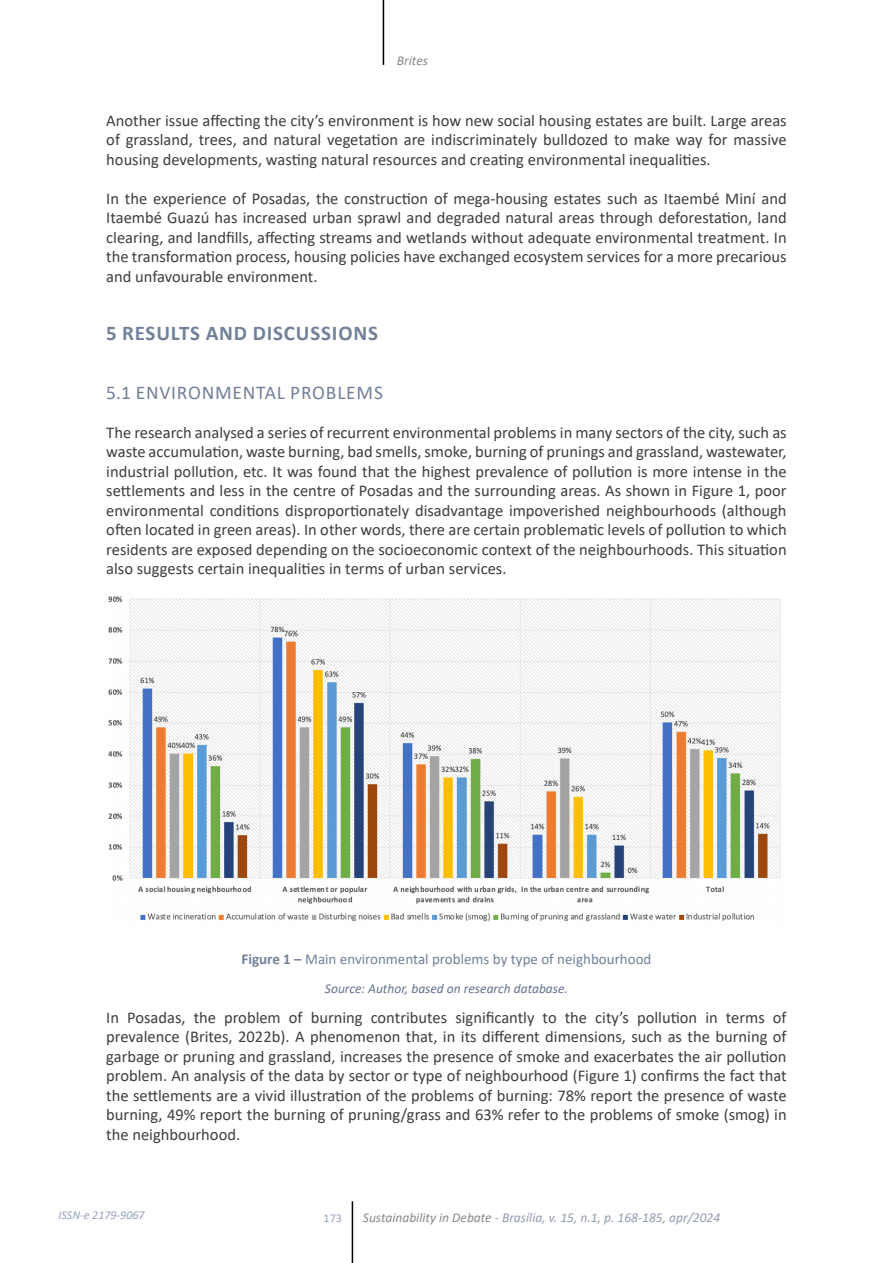
<style>
.page{position:relative;width:893px;height:1263px;background:#fff}
.page>*{position:absolute;margin:0;border:0;box-sizing:border-box;transform-origin:0 0}
.t1{font:700 21px "Calibri";letter-spacing:.04em;color:#728199}
.t2{font:19.5px "Calibri";letter-spacing:.04em;color:#728199}
.t3{font:16.5px/19.5px "Calibri";color:#3e3d40;text-align:justify}
.t4{font:15px "Calibri";color:#728199}
.t5{font:italic 13.5px "Calibri";color:#919db0}
.t6{font:italic 13.5px "Calibri";color:#62738e}
.t7{font:italic 13.5px "Calibri";color:#87888a}
.t8{font:italic 12px "Calibri";color:#97a3bb}
.t9{font:12px "Calibri";color:#97a3bb}
.s1{font-weight:700}
.s2{color:#87888a}
</style>
<div class="page">
<hr style="left:383px;top:0;width:1px;height:65px;background:#000">
<hr style="left:352px;top:1201px;width:1px;height:62px;background:#000">
<img style="left:108px;top:596px;width:673px;height:326px">
<p class="t7" style="left:397px;top:51px;width:33px">Brites</p>
<p class="t3" style="left:106px;top:110px;width:682px">Another issue affecting the city’s environment is how new social housing estates are built. Large areas of grassland, trees, and natural vegetation are indiscriminately bulldozed to make way for massive housing developments, wasting natural resources and creating environmental inequalities.</p>
<p class="t3" style="left:106px;top:188px;width:682px">In the experience of Posadas, the construction of mega-housing estates such as Itaembé Miní and Itaembé Guazú has increased urban sprawl and degraded natural areas through deforestation, land clearing, and landfills, affecting streams and wetlands without adequate environmental treatment. In the transformation process, housing policies have exchanged ecosystem services for a more precarious and unfavourable environment.</p>
<p class="t1" style="left:106px;top:318px;width:273px">5 RESULTS AND DISCUSSIONS</p>
<p class="t2" style="left:106px;top:379px;width:278px">5.1 ENVIRONMENTAL PROBLEMS</p>
<p class="t3" style="left:106px;top:422px;width:682px">The research analysed a series of recurrent environmental problems in many sectors of the city, such as waste accumulation, waste burning, bad smells, smoke, burning of prunings and grassland, wastewater, industrial pollution, etc. It was found that the highest prevalence of pollution is more intense in the settlements and less in the centre of Posadas and the surrounding areas. As shown in Figure 1, poor environmental conditions disproportionately disadvantage impoverished neighbourhoods (although often located in green areas). In other words, there are certain problematic levels of pollution to which residents are exposed depending on the socioeconomic context of the neighbourhoods. This situation also suggests certain inequalities in terms of urban services.</p>
<p class="t4" style="left:241px;top:949px;width:411px"><span class="s1">Figure 1 –</span> Main environmental problems by type of neighbourhood</p>
<p class="t6" style="left:325px;top:979px;width:245px">Source: Author, based on research database.</p>
<p class="t3" style="left:106px;top:1007px;width:682px">In Posadas, the problem of burning contributes significantly to the city’s pollution in terms of prevalence (Brites, 2022b). A phenomenon that, in its different dimensions, such as the burning of garbage or pruning and grassland, increases the presence of smoke and exacerbates the air pollution problem. An analysis of the data by sector or type of neighbourhood (Figure 1) confirms the fact that the settlements are a vivid illustration of the problems of burning: 78% report the presence of waste burning, 49% report the burning of pruning/grass and 63% refer to the problems of smoke (smog) in the neighbourhood.</p>
<p class="t8" style="left:59px;top:1207px;width:88px">ISSN-e 2179-9067</p>
<p class="t9" style="left:324px;top:1209px;width:20px">173</p>
<p class="t5" style="left:363px;top:1208px;width:359px"><span class="s2">Sustainability in Debate</span> - Brasília, v. 15, n.1, p. 168-185, apr/2024</p>
</div>
